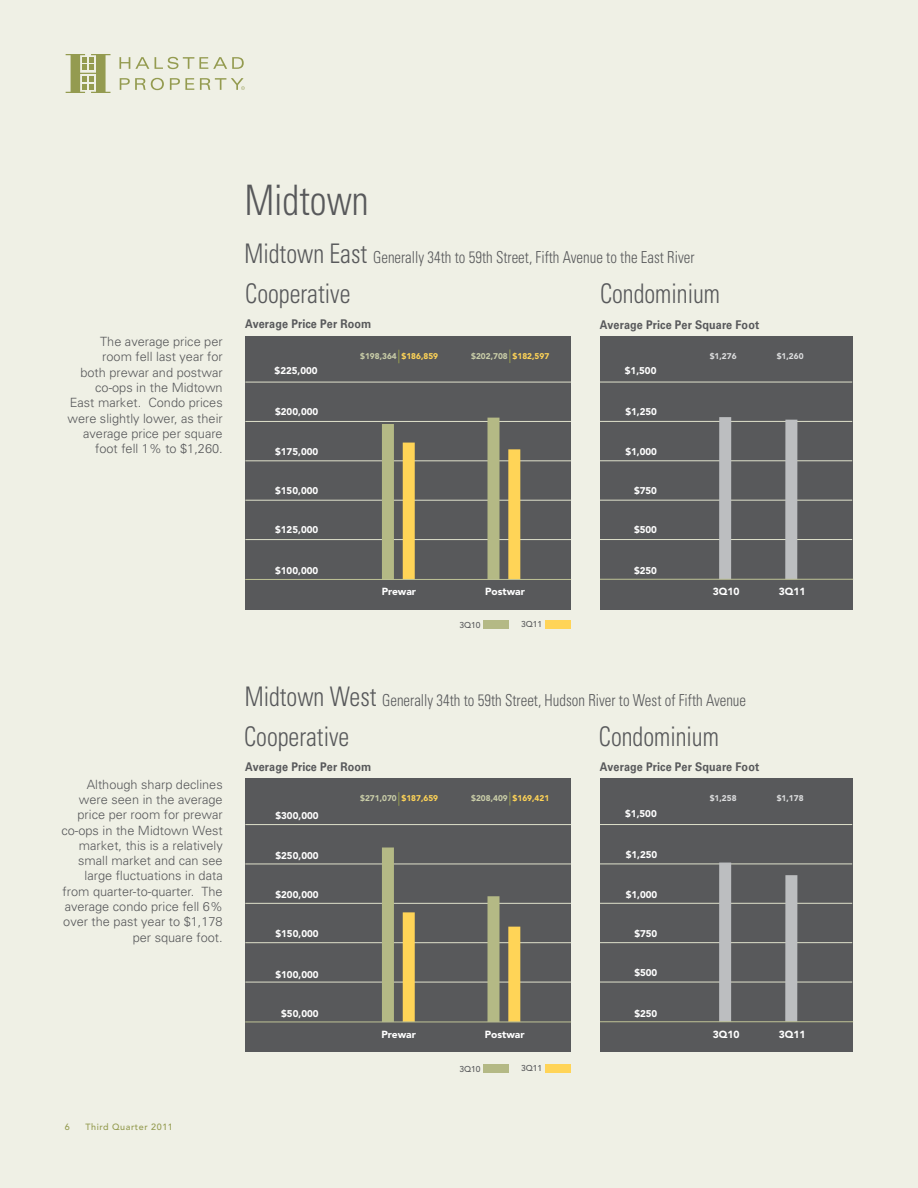
<style>
.page{position:relative;width:918px;height:1188px;background:#eff0e5}
.page>*{position:absolute;margin:0;border:0;box-sizing:border-box;transform-origin:0 0}
.t1{font:300 condensed 42px "Univers";color:#58595b;scale:.9 1}
.t2{font:300 condensed 27px "Univers";color:#58595b;scale:.9 1}
.t3{font:300 condensed 16.5px "Univers";color:#58595b;scale:.9 1}
.t4{font:300 12.75px/15.3px "Univers";color:#58595b;text-align:right}
.t5{font:700 12px "Univers";letter-spacing:.01em;color:#58595b;scale:.9 1}
.t6{font:900 10.2px "Avenir";color:#fff}
.t7{font:900 9.75px "Avenir";color:#fff}
.t8{font:500 9px "Avenir";letter-spacing:.06em;color:#949b50}
.t9{font:500 8.4px "Avenir";color:#58595b}
.t10{font:900 8.25px "Avenir";color:#c9cda8}
.t11{font:900 8.25px "Avenir";color:#dcddde}
.s1{font-size:27px}
.s2{color:#ffd457}
</style>
<div class="page">
<div style="left:245px;top:336px;width:326px;height:273px;background:#58595b"></div>
<hr style="left:245px;top:539px;width:326px;height:1px;background:#dfe1cb">
<hr style="left:245px;top:500px;width:326px;height:1px;background:#dfe1cb">
<hr style="left:245px;top:461px;width:326px;height:1px;background:#dfe1cb">
<hr style="left:245px;top:421px;width:326px;height:1px;background:#dfe1cb">
<hr style="left:245px;top:382px;width:326px;height:1px;background:#dfe1cb">
<div style="left:600px;top:336px;width:252px;height:273px;background:#58595b"></div>
<hr style="left:600px;top:539px;width:252px;height:1px;background:#dfe1cb">
<hr style="left:600px;top:500px;width:252px;height:1px;background:#dfe1cb">
<hr style="left:600px;top:461px;width:252px;height:1px;background:#dfe1cb">
<hr style="left:600px;top:421px;width:252px;height:1px;background:#dfe1cb">
<hr style="left:600px;top:382px;width:252px;height:1px;background:#dfe1cb">
<div style="left:245px;top:778px;width:326px;height:274px;background:#58595b"></div>
<hr style="left:245px;top:982px;width:326px;height:1px;background:#dfe1cb">
<hr style="left:245px;top:942px;width:326px;height:1px;background:#dfe1cb">
<hr style="left:245px;top:903px;width:326px;height:1px;background:#dfe1cb">
<hr style="left:245px;top:864px;width:326px;height:1px;background:#dfe1cb">
<hr style="left:245px;top:824px;width:326px;height:1px;background:#dfe1cb">
<div style="left:600px;top:779px;width:252px;height:273px;background:#58595b"></div>
<hr style="left:600px;top:982px;width:252px;height:1px;background:#dfe1cb">
<hr style="left:600px;top:942px;width:252px;height:1px;background:#dfe1cb">
<hr style="left:600px;top:903px;width:252px;height:1px;background:#dfe1cb">
<hr style="left:600px;top:864px;width:252px;height:1px;background:#dfe1cb">
<hr style="left:600px;top:824px;width:252px;height:1px;background:#dfe1cb">
<svg style="left:399px;top:792px;width:1px;height:14px"></svg>
<svg style="left:510px;top:792px;width:1px;height:14px"></svg>
<div style="left:546px;top:620px;width:25px;height:9px;background:#ffd457"></div>
<div style="left:484px;top:620px;width:25px;height:9px;background:#b4b985"></div>
<div style="left:546px;top:1064px;width:25px;height:8px;background:#ffd457"></div>
<div style="left:484px;top:1064px;width:25px;height:8px;background:#b4b985"></div>
<svg style="left:399px;top:350px;width:1px;height:13px"></svg>
<div style="left:382px;top:424px;width:12px;height:156px;background:#b4b985"></div>
<div style="left:403px;top:443px;width:12px;height:137px;background:#ffd457"></div>
<svg style="left:510px;top:350px;width:1px;height:13px"></svg>
<div style="left:488px;top:418px;width:12px;height:161px;background:#b4b985"></div>
<div style="left:508px;top:449px;width:12px;height:130px;background:#ffd457"></div>
<div style="left:719px;top:417px;width:12px;height:162px;background:#bcbec0"></div>
<div style="left:785px;top:420px;width:12px;height:159px;background:#bcbec0"></div>
<hr style="left:600px;top:579px;width:253px;height:1px;background:#bfc396">
<hr style="left:245px;top:579px;width:326px;height:1px;background:#bfc396">
<div style="left:719px;top:863px;width:12px;height:159px;background:#bcbec0"></div>
<div style="left:785px;top:875px;width:12px;height:147px;background:#bcbec0"></div>
<svg style="left:119px;top:57px;width:30px;height:12px"></svg>
<svg style="left:155px;top:57px;width:89px;height:12px"></svg>
<svg style="left:120px;top:78px;width:44px;height:12px"></svg>
<svg style="left:170px;top:78px;width:24px;height:12px"></svg>
<svg style="left:66px;top:54px;width:45px;height:39px"></svg>
<svg style="left:200px;top:78px;width:45px;height:12px"></svg>
<div style="left:382px;top:848px;width:12px;height:174px;background:#b4b985"></div>
<div style="left:488px;top:896px;width:12px;height:126px;background:#b4b985"></div>
<div style="left:403px;top:912px;width:12px;height:110px;background:#ffd457"></div>
<div style="left:508px;top:927px;width:12px;height:95px;background:#ffd457"></div>
<hr style="left:600px;top:1021px;width:253px;height:1px;background:#bfc396">
<hr style="left:245px;top:1022px;width:326px;height:1px;background:#bfc396">
<p class="t4" style="left:67px;top:334px;width:157px">The average price per room fell last year for<br>both prewar and postwar co-ops in the Midtown<br>East market. Condo prices were slightly lower, as their average price per square foot fell 1% to $1,260.</p>
<h1 class="t1" style="left:245px;top:175px;width:139px">Midtown</h1>
<p class="t3" style="left:244px;top:247px;width:502px"><span class="s1">Midtown East</span> Generally 34th to 59th Street, Fifth Avenue to the East River</p>
<h2 class="t2" style="left:245px;top:277px;width:118px">Cooperative</h2>
<h2 class="t2" style="left:600px;top:277px;width:135px">Condominium</h2>
<p class="t5" style="left:245px;top:317px;width:142px">Average Price Per Room</p>
<p class="t5" style="left:600px;top:317px;width:178px">Average Price Per Square Foot</p>
<p class="t10" style="left:360px;top:351px;width:79px">$198,364 <span class="s2">$186,859</span></p>
<p class="t10" style="left:471px;top:351px;width:79px">$202,708 <span class="s2">$182,597</span></p>
<p class="t11" style="left:710px;top:351px;width:28px">$1,276</p>
<p class="t7" style="left:275px;top:365px;width:45px">$225,000</p>
<p class="t7" style="left:625px;top:365px;width:33px">$1,500</p>
<p class="t7" style="left:275px;top:406px;width:45px">$200,000</p>
<p class="t7" style="left:625px;top:406px;width:33px">$1,250</p>
<p class="t7" style="left:275px;top:445px;width:45px">$175,000</p>
<p class="t7" style="left:625px;top:445px;width:33px">$1,000</p>
<p class="t7" style="left:275px;top:484px;width:45px">$150,000</p>
<p class="t7" style="left:634px;top:484px;width:25px">$750</p>
<p class="t7" style="left:275px;top:524px;width:45px">$125,000</p>
<p class="t7" style="left:634px;top:524px;width:25px">$500</p>
<p class="t7" style="left:275px;top:564px;width:45px">$100,000</p>
<p class="t7" style="left:634px;top:564px;width:25px">$250</p>
<p class="t6" style="left:382px;top:585px;width:36px">Prewar</p>
<p class="t6" style="left:485px;top:585px;width:41px">Postwar</p>
<p class="t6" style="left:713px;top:585px;width:28px">3Q10</p>
<p class="t9" style="left:459px;top:620px;width:23px">3Q10</p>
<p class="t9" style="left:521px;top:620px;width:23px">3Q11</p>
<p class="t11" style="left:777px;top:351px;width:28px">$1,260</p>
<p class="t6" style="left:779px;top:585px;width:28px">3Q11</p>
<p class="t4" style="left:61px;top:776px;width:163px">Although sharp declines were seen in the average price per room for prewar co-ops in the Midtown West market, this is a relatively small market and can see large fluctuations in data from quarter-to-quarter. The average condo price fell 6% over the past year to $1,178 per square foot.</p>
<p class="t8" style="left:65px;top:1122px;width:7px">6</p>
<p class="t8" style="left:86px;top:1122px;width:89px">Third Quarter 2011</p>
<p class="t3" style="left:245px;top:690px;width:559px"><span class="s1">Midtown West</span> Generally 34th to 59th Street, Hudson River to West of Fifth Avenue</p>
<h2 class="t2" style="left:244px;top:720px;width:118px">Cooperative</h2>
<h2 class="t2" style="left:599px;top:720px;width:135px">Condominium</h2>
<p class="t5" style="left:245px;top:759px;width:142px">Average Price Per Room</p>
<p class="t5" style="left:600px;top:760px;width:178px">Average Price Per Square Foot</p>
<p class="t10" style="left:360px;top:794px;width:79px">$271,070 <span class="s2">$187,659</span></p>
<p class="t10" style="left:471px;top:793px;width:79px">$208,409 <span class="s2">$169,421</span></p>
<p class="t11" style="left:710px;top:793px;width:28px">$1,258</p>
<p class="t11" style="left:777px;top:793px;width:28px">$1,178</p>
<p class="t7" style="left:275px;top:809px;width:45px">$300,000</p>
<p class="t7" style="left:625px;top:808px;width:33px">$1,500</p>
<p class="t7" style="left:275px;top:849px;width:45px">$250,000</p>
<p class="t7" style="left:626px;top:848px;width:33px">$1,250</p>
<p class="t7" style="left:275px;top:888px;width:45px">$200,000</p>
<p class="t7" style="left:626px;top:888px;width:33px">$1,000</p>
<p class="t7" style="left:275px;top:928px;width:45px">$150,000</p>
<p class="t7" style="left:634px;top:927px;width:25px">$750</p>
<p class="t7" style="left:275px;top:968px;width:45px">$100,000</p>
<p class="t7" style="left:634px;top:967px;width:25px">$500</p>
<p class="t7" style="left:281px;top:1007px;width:39px">$50,000</p>
<p class="t7" style="left:634px;top:1007px;width:25px">$250</p>
<p class="t6" style="left:381px;top:1028px;width:36px">Prewar</p>
<p class="t6" style="left:485px;top:1028px;width:41px">Postwar</p>
<p class="t6" style="left:713px;top:1028px;width:28px">3Q10</p>
<p class="t6" style="left:779px;top:1028px;width:28px">3Q11</p>
<p class="t9" style="left:459px;top:1064px;width:23px">3Q10</p>
<p class="t9" style="left:521px;top:1063px;width:23px">3Q11</p>
</div>
